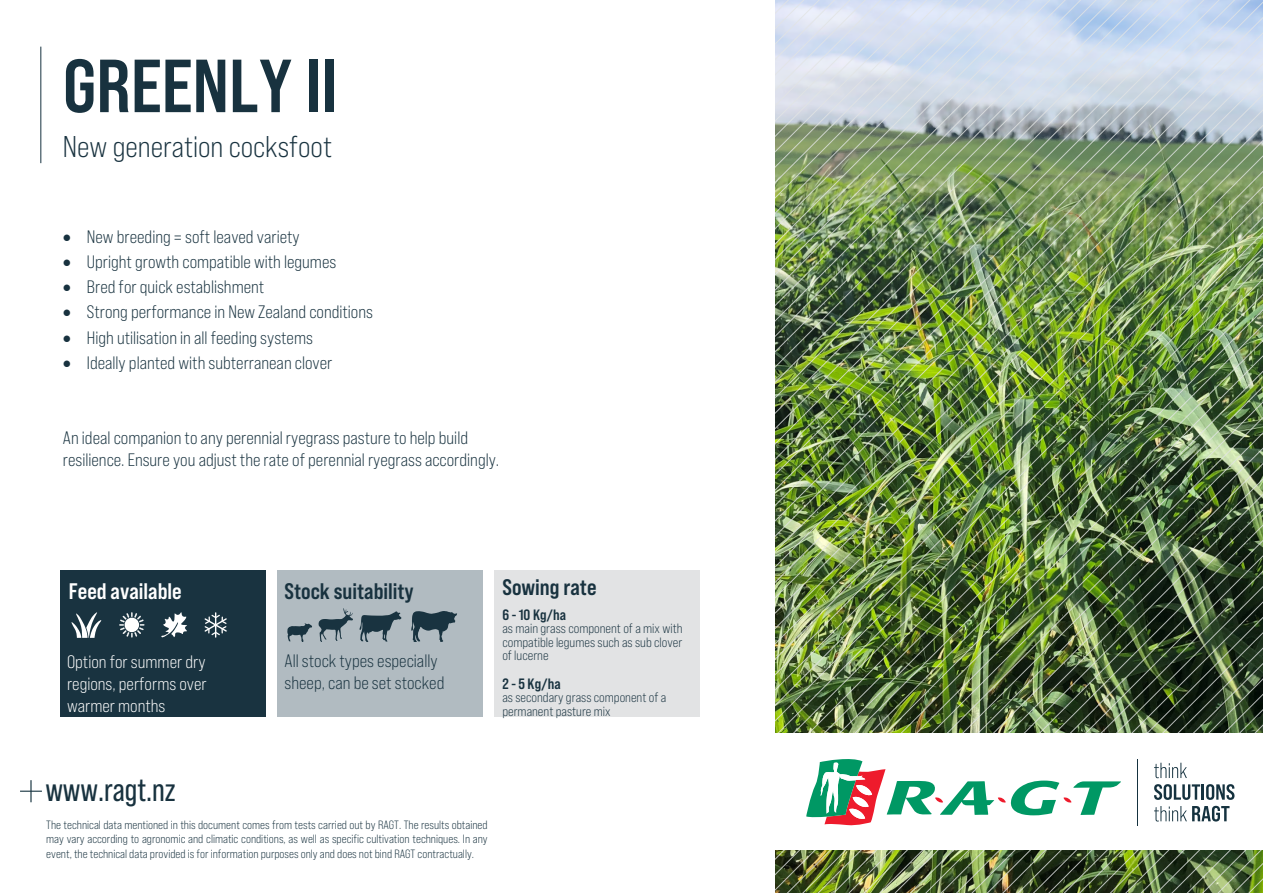
<style>
.page{position:relative;width:1263px;height:893px;background:#fff}
.page>*{position:absolute;margin:0;border:0;box-sizing:border-box;transform-origin:0 0}
.t1{font:75px "Bebas Neue Pro Sm E Bd";color:#18323f}
.t2{font:33px "Bebas Neue Pro";color:#18323f}
.t3{font:30px "Bebas Neue Pro Sm E Bk";color:#18323f}
.t4{font:22.5px "Bebas Neue Pro Sm E Bd";color:#18323f}
.t5{font:22.5px "Bebas Neue Pro Sm E Bd";color:#fff}
.t6{font:18px/21.6px "Bebas Neue Pro Sm E Bk";color:#18323f}
.t7{font:18px/21.6px "Bebas Neue Pro Sm E Bk";color:#fff;text-align:justify}
.t8{font:15px "Bebas Neue Pro Sm E Bd";color:#18323f}
.t9{font:13.5px/13.5px "Bebas Neue Pro Sm E Bk";color:#18323f;text-align:justify}
.t10{font:12px/14.4px "Bebas Neue Pro Sm E Bk";color:#18323f;text-align:justify}
</style>
<div class="page">
<img style="left:775px;top:0;width:488px;height:893px">
<hr style="left:40px;top:47px;width:1px;height:116px;background:#15323f">
<div style="left:775px;top:733px;width:488px;height:116px;background:#fff"></div>
<hr style="left:1137px;top:759px;width:1px;height:66px;background:#15323f">
<svg style="left:806px;top:759px;width:315px;height:67px"></svg>
<svg style="left:1154px;top:784px;width:46px;height:16px"></svg>
<hr style="left:1201px;top:784px;width:3px;height:16px;background:#15323f">
<svg style="left:1206px;top:784px;width:28px;height:16px"></svg>
<svg style="left:1154px;top:763px;width:33px;height:15px"></svg>
<svg style="left:1154px;top:806px;width:75px;height:15px"></svg>
<svg style="left:20px;top:780px;width:22px;height:22px"></svg>
<div style="left:277px;top:570px;width:205px;height:147px;background:#b1bbc1"></div>
<svg style="left:287px;top:623px;width:25px;height:19px"></svg>
<svg style="left:318px;top:608px;width:35px;height:34px"></svg>
<svg style="left:359px;top:611px;width:42px;height:31px"></svg>
<svg style="left:411px;top:611px;width:46px;height:31px"></svg>
<div style="left:494px;top:570px;width:205px;height:147px;background:#e2e3e4"></div>
<div style="left:61px;top:570px;width:205px;height:147px;background:#193340"></div>
<svg style="left:119px;top:612px;width:25px;height:25px"></svg>
<svg style="left:161px;top:612px;width:26px;height:25px"></svg>
<svg style="left:204px;top:612px;width:23px;height:26px"></svg>
<svg style="left:71px;top:612px;width:30px;height:26px"></svg>
<h1 class="t1" style="left:63px;top:41px;width:276px">GREENLY II</h1>
<h3 class="t3" style="left:63px;top:129px;width:271px">New generation cocksfoot</h3>
<p class="t6" style="left:63px;top:226px;width:238px">• New breeding = soft leaved variety</p>
<p class="t6" style="left:63px;top:251px;width:275px">• Upright growth compatible with legumes</p>
<p class="t6" style="left:63px;top:276px;width:203px">• Bred for quick establishment</p>
<p class="t6" style="left:63px;top:301px;width:312px">• Strong performance in New Zealand conditions</p>
<p class="t6" style="left:63px;top:326px;width:251px">• High utilisation in all feeding systems</p>
<p class="t6" style="left:63px;top:352px;width:271px">• Ideally planted with subterranean clover</p>
<p class="t6" style="left:63px;top:427px;width:438px">An ideal companion to any perennial ryegrass pasture to help build resilience. Ensure you adjust the rate of perennial ryegrass accordingly.</p>
<p class="t5" style="left:69px;top:578px;width:114px">Feed available</p>
<p class="t7" style="left:67px;top:651px;width:141px">Option for summer dry regions, performs over warmer months</p>
<p class="t4" style="left:285px;top:578px;width:131px">Stock suitability</p>
<p class="t6" style="left:285px;top:650px;width:161px">All stock types especially sheep, can be set stocked</p>
<p class="t4" style="left:502px;top:574px;width:96px">Sowing rate</p>
<p class="t8" style="left:502px;top:606px;width:65px">6 - 10 Kg/ha</p>
<p class="t9" style="left:502px;top:622px;width:182px">as main grass component of a mix with compatible legumes such as sub clover of lucerne</p>
<p class="t8" style="left:502px;top:675px;width:60px">2 - 5 Kg/ha</p>
<p class="t9" style="left:502px;top:691px;width:166px">as secondary grass component of a permanent pasture mix</p>
<h2 class="t2" style="left:45px;top:771px;width:132px">www.ragt.nz</h2>
<p class="t10" style="left:46px;top:817px;width:443px">The technical data mentioned in this document comes from tests carried out by RAGT. The results obtained may vary according to agronomic and climatic conditions, as well as specific cultivation techniques. In any event, the technical data provided is for information purposes only and does not bind RAGT contractually.</p>
</div>
